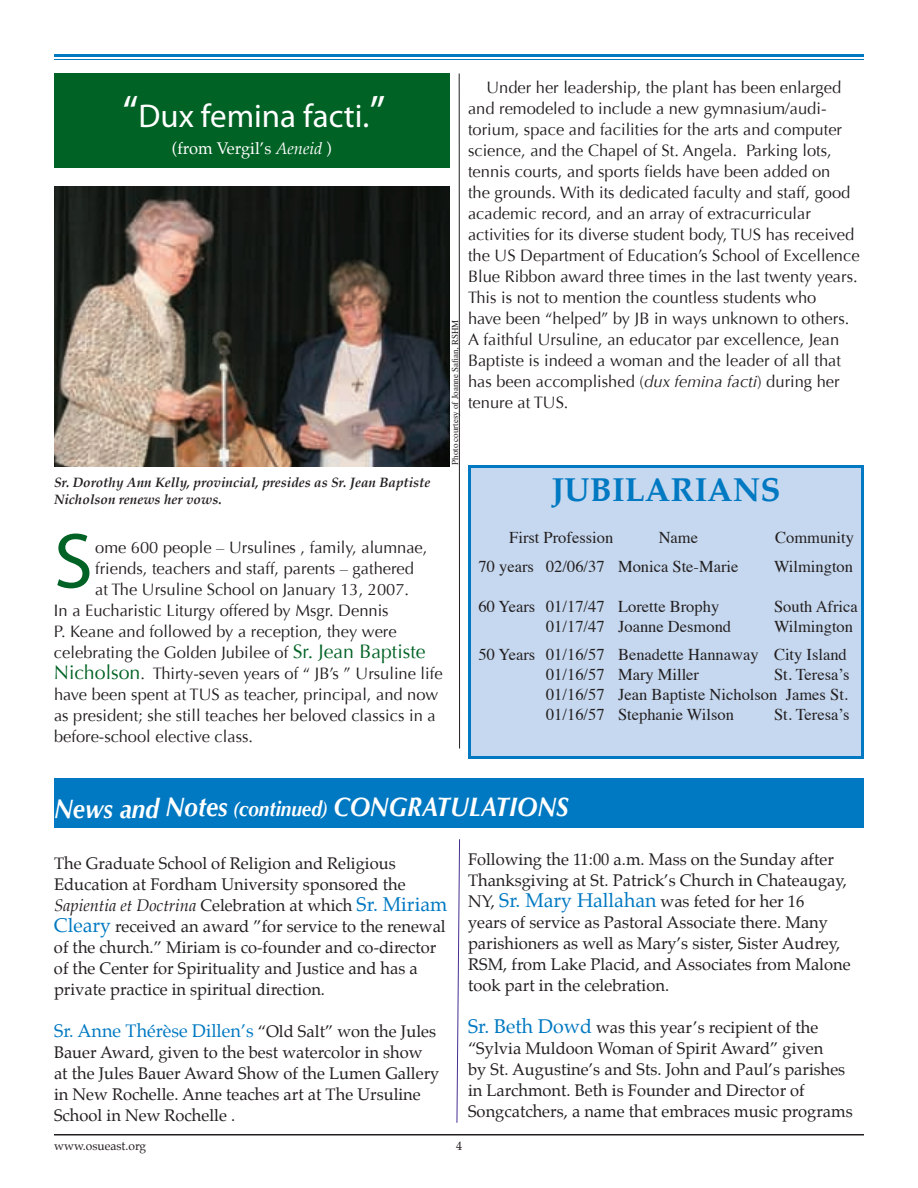
<style>
.page{position:relative;width:918px;height:1188px;background:#fff}
.page>*{position:absolute;margin:0;border:0;box-sizing:border-box;transform-origin:0 0}
.t1{font:78.75px "Myriad Pro";color:#006224}
.t2{font:33px "Myriad Pro";color:#fff}
.t3{font:700 33px "Palatino";color:#0079c2}
.t4{font:italic 700 27px "Optima";color:#fff;scale:.9 1}
.t5{font:18px "Palatino";color:#0079c2}
.t6{font:16.5px/21px "Optima";color:#231f20}
.t7{font:16.5px/21px "Palatino";color:#231f20}
.t8{font:16.5px/19.8px "Times";color:#231f20}
.t9{font:16.5px "Palatino";color:#fff}
.t10{font:italic 700 13.5px/16.2px "Palatino";color:#231f20}
.t11{font:12px "Palatino";color:#231f20}
.t12{font:9px "Times";color:#231f20}
.s1{font-size:45px}
.s2{font-style:italic}
.s3{font-size:19.5px;color:#006224}
.s4{font-size:21px}
.s5{font-size:19.5px;color:#0079c2}
.s6{font-size:16.5px;color:#231f20}
</style>
<div class="page">
<div style="left:54px;top:74px;width:396px;height:94px;background:#006224"></div>
<hr style="left:54px;top:54px;width:810px;height:3px;background:#0079c2">
<hr style="left:54px;top:59px;width:810px;height:1px;background:#0079c2">
<hr style="left:54px;top:1134px;width:810px;height:2px;background:#231f20">
<hr style="left:459px;top:74px;width:1px;height:675px;background:#231f20">
<img style="left:54px;top:186px;width:396px;height:281px">
<div style="left:54px;top:778px;width:810px;height:50px;background:#0079c2"></div>
<svg style="left:457px;top:839px;width:3px;height:284px"></svg>
<div style="left:470px;top:466px;width:392px;height:292px;background:#c6d8ef"></div>
<div style="left:468px;top:465px;width:396px;height:294px;border:3px solid #0079c2"></div>
<h2 class="t2" style="left:123px;top:96px;width:264px"><span class="s1">“</span>Dux femina facti.<span class="s1">”</span></h2>
<p class="t9" style="left:172px;top:135px;width:162px">(from Vergil’s <span class="s2">Aeneid</span> )</p>
<p class="t10" style="left:54px;top:475px;width:378px">Sr. Dorothy Ann Kelly, provincial, presides as Sr. Jean Baptiste<br>Nicholson renews her vows.</p>
<h1 class="t1" style="left:54px;top:513px;width:40px">S</h1>
<p class="t6" style="left:95px;top:537px;width:334px">ome 600 people – Ursulines , family, alumnae,</p>
<p class="t6" style="left:95px;top:558px;width:320px">friends, teachers and staff, parents – gathered</p>
<p class="t6" style="left:95px;top:579px;width:315px">at The Ursuline School on January 13, 2007.</p>
<p class="t6" style="left:54px;top:600px;width:336px">In a Eucharistic Liturgy offered by Msgr. Dennis</p>
<p class="t6" style="left:54px;top:621px;width:344px">P. Keane and followed by a reception, they were</p>
<p class="t6" style="left:54px;top:642px;width:373px">celebrating the Golden Jubilee of <span class="s3">Sr. Jean Baptiste</span></p>
<p class="t6" style="left:54px;top:663px;width:390px"><span class="s3">Nicholson</span>. Thirty-seven years of “ JB’s ” Ursuline life</p>
<p class="t6" style="left:54px;top:684px;width:386px">have been spent at TUS as teacher, principal, and now</p>
<p class="t6" style="left:54px;top:705px;width:383px">as president; she still teaches her beloved classics in a</p>
<p class="t6" style="left:54px;top:726px;width:201px">before-school elective class.</p>
<p class="t12" style="left:447px;top:465px;width:147px;rotate:-90deg">Photo courtesy of Joanne Safian, RSHM</p>
<p class="t6" style="left:468px;top:77px;width:393px;text-indent:18px">Under her leadership, the plant has been enlarged and remodeled to include a new gymnasium/audi&shy;torium, space and facilities for the arts and computer science, and the Chapel of St. Angela. Parking lots, tennis courts, and sports fields have been added on<br>the grounds. With its dedicated faculty and staff, good academic record, and an array of extracurricular activities for its diverse student body, TUS has received the US Department of Education’s School of Excellence Blue Ribbon award three times in the last twenty years.<br>This is not to mention the countless students who<br>have been “helped” by JB in ways unknown to others.<br>A faithful Ursuline, an educator par excellence, Jean Baptiste is indeed a woman and the leader of all that has been accomplished (<span class="s2">dux femina facti</span>) during her tenure at TUS.</p>
<h2 class="t3" style="left:551px;top:462px;width:231px">JUBILARIANS</h2>
<p class="t8" style="left:509px;top:527px;width:106px">First Profession</p>
<p class="t8" style="left:659px;top:527px;width:41px">Name</p>
<p class="t8" style="left:775px;top:527px;width:80px">Community</p>
<p class="t8" style="left:478px;top:555px;width:262px">70 years 02/06/37 Monica Ste-Marie</p>
<p class="t8" style="left:774px;top:555px;width:81px">Wilmington</p>
<p class="t8" style="left:478px;top:595px;width:242px">60 Years 01/17/47 Lorette Brophy</p>
<p class="t8" style="left:774px;top:595px;width:85px">South Africa</p>
<p class="t8" style="left:546px;top:615px;width:187px">01/17/47 Joanne Desmond</p>
<p class="t8" style="left:478px;top:610px;width:376px;line-height:28.8px;text-indent:296px">Wilmington<br>50 Years 01/16/57 Benadette Hannaway City Island</p>
<p class="t8" style="left:546px;top:663px;width:155px">01/16/57 Mary Miller</p>
<p class="t8" style="left:546px;top:663px;width:305px;text-align:justify;text-indent:228px">St. Teresa’s 01/16/57 Jean Baptiste Nicholson James St.<br>01/16/57 Stephanie Wilson</p>
<p class="t8" style="left:774px;top:703px;width:77px">St. Teresa’s</p>
<h3 class="t4" style="left:54px;top:791px;width:574px">News and Notes <span class="s4">(continued)</span> Congratulations</h3>
<p class="t7" style="left:54px;top:852px;width:395px">The Graduate School of Religion and Religious Education at Fordham University sponsored the <span class="s2">Sapientia et Doctrina</span> Celebration at which <span class="s5">Sr. Miriam Cleary</span> received an award ”for service to the renewal of the church.” Miriam is co-founder and co-director of the Center for Spirituality and Justice and has a private practice in spiritual direction.</p>
<p class="t5" style="left:54px;top:1016px;width:384px">Sr. Anne Thérèse Dillen’s <span class="s6">“Old Salt” won the Jules</span></p>
<p class="t7" style="left:54px;top:1041px;width:387px">Bauer Award, given to the best watercolor in show at the Jules Bauer Award Show of the Lumen Gallery in New Rochelle. Anne teaches art at The Ursuline School in New Rochelle .</p>
<p class="t7" style="left:468px;top:849px;width:384px">Following the 11:00 a.m. Mass on the Sunday after Thanksgiving at St. Patrick’s Church in Chateaugay, NY, <span class="s5">Sr. Mary Hallahan</span> was feted for her 16<br>years of service as Pastoral Associate there. Many parishioners as well as Mary’s sister, Sister Audrey, RSM, from Lake Placid, and Associates from Malone took part in the celebration.</p>
<p class="t7" style="left:468px;top:1017px;width:386px"><span class="s5">Sr. Beth Dowd</span> was this year’s recipient of the “Sylvia Muldoon Woman of Spirit Award” given<br>by St. Augustine’s and Sts. John and Paul’s parishes in Larchmont. Beth is Founder and Director of Songcatchers, a name that embraces music programs</p>
<p class="t11" style="left:54px;top:1136px;width:94px">www.osueast.org</p>
<p class="t11" style="left:456px;top:1136px;width:7px">4</p>
</div>
